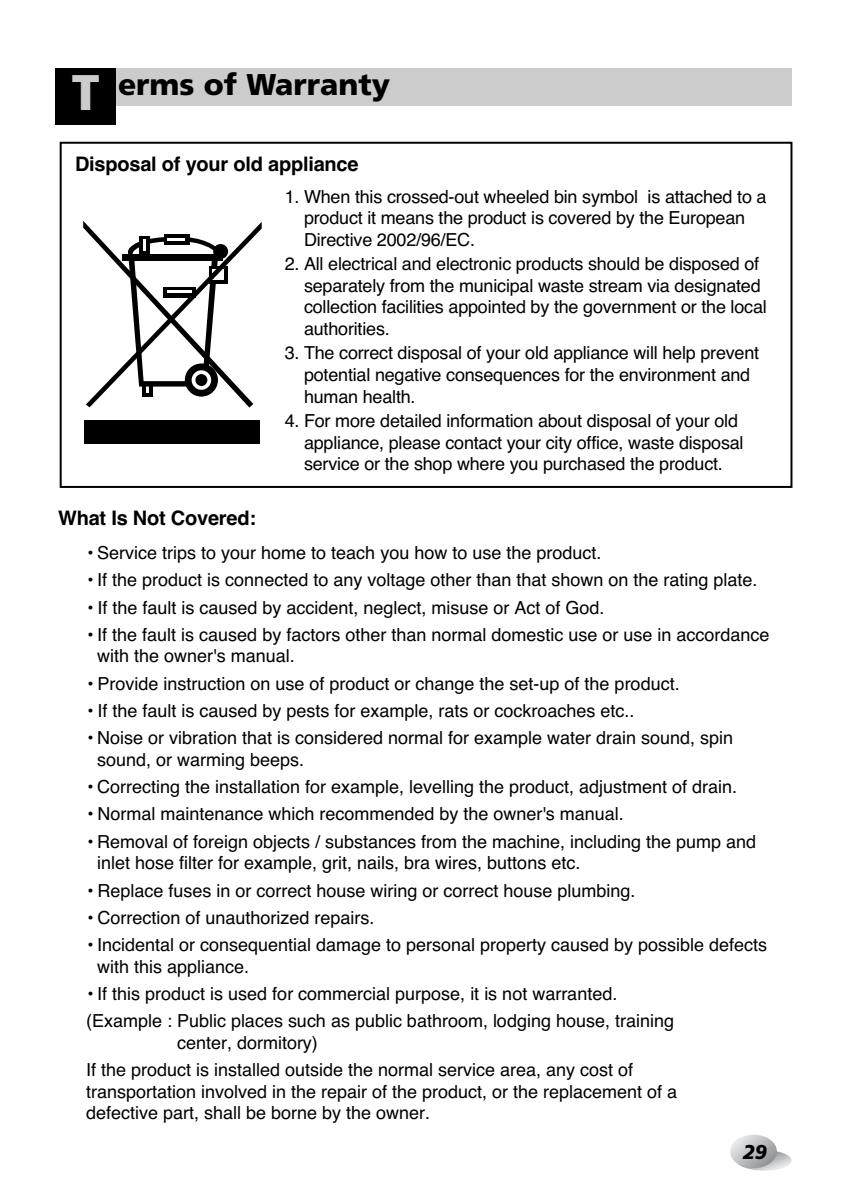
<style>
.page{position:relative;width:850px;height:1190px;background:#fff}
.page>*{position:absolute;margin:0;border:0;box-sizing:border-box;transform-origin:0 0}
.t1{font:900 50px "Frutiger";color:#ccc}
.t2{font:900 30px "Frutiger";color:#000}
.t3{font:700 20px "Helvetica";letter-spacing:-.01em;color:#000}
.t4{font:italic 900 20px "Frutiger";color:#000}
.t5{font:18px/21.6px "Helvetica";color:#000}
</style>
<div class="page">
<svg style="left:737px;top:1150px;width:55px;height:21px"></svg>
<svg style="left:730px;top:1135px;width:47px;height:33px"></svg>
<div style="left:56px;top:68px;width:736px;height:37px;background:#ccc"></div>
<div style="left:56px;top:68px;width:60px;height:57px;background:#000"></div>
<div style="left:60px;top:142px;width:732px;height:346px;border:2px solid #000"></div>
<svg style="left:83px;top:221px;width:179px;height:187px"></svg>
<div style="left:84px;top:420px;width:176px;height:24px;background:#000"></div>
<h1 class="t1" style="left:72px;top:72px;width:29px">T</h1>
<h2 class="t2" style="left:118px;top:72px;width:274px">erms of Warranty</h2>
<p class="t3" style="left:75px;top:157px;width:285px">Disposal of your old appliance</p>
<p class="t5" style="left:304px;top:187px;width:464px;text-indent:-19px">1. When this crossed-out wheeled bin symbol is attached to a product it means the product is covered by the European<br>Directive 2002/96/EC.</p>
<p class="t5" style="left:304px;top:255px;width:464px;text-indent:-19px">2. All electrical and electronic products should be disposed of separately from the municipal waste stream via designated collection facilities appointed by the government or the local authorities.</p>
<p class="t5" style="left:304px;top:344px;width:457px;text-indent:-19px">3. The correct disposal of your old appliance will help prevent potential negative consequences for the environment and human health.</p>
<p class="t5" style="left:304px;top:412px;width:441px;text-indent:-19px">4. For more detailed information about disposal of your old appliance, please contact your city office, waste disposal service or the shop where you purchased the product.</p>
<p class="t3" style="left:58px;top:511px;width:200px">What Is Not Covered:</p>
<p class="t5" style="left:86px;top:544px;width:517px">• Service trips to your home to teach you how to use the product.</p>
<p class="t5" style="left:86px;top:571px;width:673px">• If the product is connected to any voltage other than that shown on the rating plate.</p>
<p class="t5" style="left:86px;top:598px;width:520px">• If the fault is caused by accident, neglect, misuse or Act of God.</p>
<p class="t5" style="left:97px;top:625px;width:674px;text-indent:-11px">• If the fault is caused by factors other than normal domestic use or use in accordance with the owner's manual.</p>
<p class="t5" style="left:86px;top:674px;width:595px">• Provide instruction on use of product or change the set-up of the product.</p>
<p class="t5" style="left:86px;top:702px;width:550px">• If the fault is caused by pests for example, rats or cockroaches etc..</p>
<p class="t5" style="left:97px;top:729px;width:637px;text-indent:-11px">• Noise or vibration that is considered normal for example water drain sound, spin sound, or warming beeps.</p>
<p class="t5" style="left:86px;top:778px;width:653px">• Correcting the installation for example, levelling the product, adjustment of drain.</p>
<p class="t5" style="left:86px;top:805px;width:539px">• Normal maintenance which recommended by the owner's manual.</p>
<p class="t5" style="left:97px;top:832px;width:661px;text-indent:-11px">• Removal of foreign objects / substances from the machine, including the pump and inlet hose filter for example, grit, nails, bra wires, buttons etc.</p>
<p class="t5" style="left:86px;top:881px;width:551px">• Replace fuses in or correct house wiring or correct house plumbing.</p>
<p class="t5" style="left:86px;top:908px;width:290px">• Correction of unauthorized repairs.</p>
<p class="t5" style="left:97px;top:936px;width:672px;text-indent:-11px">• Incidental or consequential damage to personal property caused by possible defects with this appliance.</p>
<p class="t5" style="left:86px;top:982px;width:589px;line-height:27.2px">• If this product is used for commercial purpose, it is not warranted. (Example : Public places such as public bathroom, lodging house, training</p>
<p class="t5" style="left:86px;top:1031px;width:549px;line-height:27.2px;text-indent:91px">center, dormitory)<br>If the product is installed outside the normal service area, any cost of</p>
<p class="t5" style="left:86px;top:1082px;width:593px">transportation involved in the repair of the product, or the replacement of a defective part, shall be borne by the owner.</p>
<p class="t4" style="left:743px;top:1144px;width:26px">29</p>
</div>
